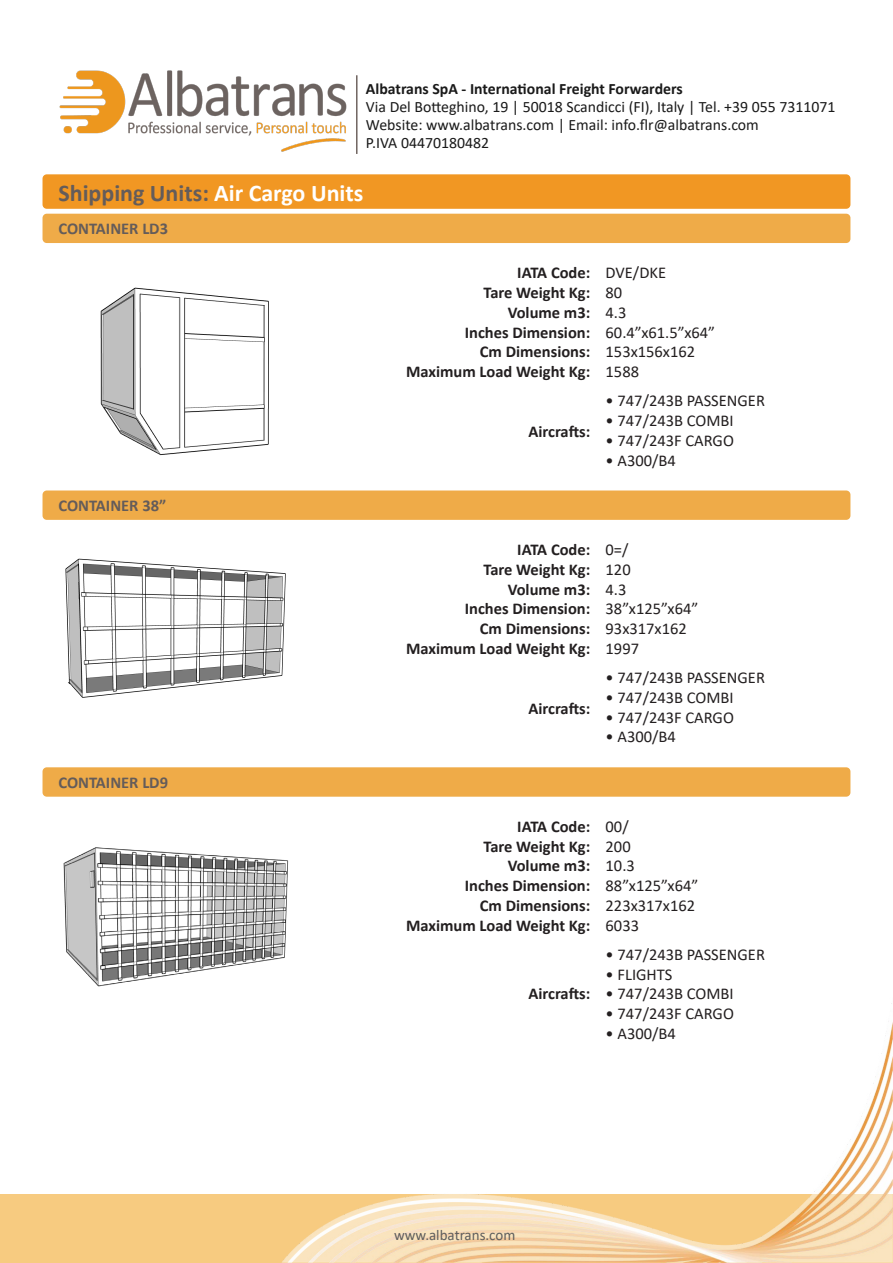
<style>
.page{position:relative;width:893px;height:1263px;background:#fff}
.page>*{position:absolute;margin:0;border:0;box-sizing:border-box;transform-origin:0 0}
.t1{font:700 24px "Calibri";color:#645c5a}
.t2{font:16.5px/19.8px "Calibri";color:#231f20}
.t3{font:700 16.5px/19.8px "Calibri";color:#231f20;text-align:right}
.t4{font:700 16.5px "Calibri";color:#645c5a}
.t5{font:15.75px/18px "Calibri";color:#1a1a1a}
.t6{font:700 15.75px "Calibri";color:#1a1a1a}
.t7{font:15px "Calibri";color:#5f5e5d}
.s1{color:#fff}
</style>
<div class="page">
<img style="left:59px;top:70px;width:288px;height:82px">
<hr style="left:356px;top:75px;width:2px;height:79px;background:#706460">
<div style="left:0;top:1195px;width:893px;height:68px;background:#f7cb80"></div>
<img style="left:282px;top:1003px;width:611px;height:260px">
<div style="left:43px;top:174px;width:807px;height:35px;background:#f19723;border-radius:4px"></div>
<div style="left:43px;top:214px;width:807px;height:29px;background:#efab48;border-radius:4px"></div>
<img style="left:100px;top:287px;width:169px;height:169px">
<div style="left:43px;top:490px;width:807px;height:30px;background:#efab48;border-radius:4px"></div>
<img style="left:65px;top:558px;width:221px;height:140px">
<div style="left:43px;top:767px;width:807px;height:30px;background:#efab48;border-radius:4px"></div>
<img style="left:63px;top:847px;width:237px;height:160px">
<p class="t6" style="left:366px;top:77px;width:318px">Albatrans SpA - International Freight Forwarders</p>
<p class="t5" style="left:366px;top:97px;width:471px">Via Del Botteghino, 19 | 50018 Scandicci (FI), Italy | Tel. +39 055 7311071<br>Website: www.albatrans.com | Email: info.flr@albatrans.com<br>P.IVA 04470180482</p>
<h1 class="t1" style="left:58px;top:176px;width:306px">Shipping Units: <span class="s1">Air Cargo Units</span></h1>
<p class="t4" style="left:58px;top:217px;width:111px">CONTAINER LD3</p>
<p class="t4" style="left:58px;top:494px;width:109px">CONTAINER 38”</p>
<p class="t4" style="left:58px;top:770px;width:111px">CONTAINER LD9</p>
<p class="t3" style="left:406px;top:263px;width:186px">IATA Code:<br>Tare Weight Kg:<br>Volume m3:<br>Inches Dimension:<br>Cm Dimensions:<br>Maximum Load Weight Kg:</p>
<p class="t3" style="left:529px;top:421px;width:63px">Aircrafts:</p>
<p class="t2" style="left:606px;top:262px;width:111px">DVE/DKE<br>80<br>4.3<br>60.4”x61.5”x64”<br>153x156x162<br>1588</p>
<p class="t2" style="left:606px;top:390px;width:161px">• 747/243B PASSENGER</p>
<p class="t2" style="left:606px;top:410px;width:130px">• 747/243B COMBI</p>
<p class="t2" style="left:606px;top:430px;width:130px">• 747/243F CARGO</p>
<p class="t2" style="left:606px;top:450px;width:72px">• A300/B4</p>
<p class="t3" style="left:406px;top:539px;width:186px">IATA Code:<br>Tare Weight Kg:<br>Volume m3:<br>Inches Dimension:<br>Cm Dimensions:<br>Maximum Load Weight Kg:</p>
<p class="t3" style="left:529px;top:698px;width:63px">Aircrafts:</p>
<p class="t2" style="left:606px;top:539px;width:94px">0=/<br>120<br>4.3<br>38”x125”x64”<br>93x317x162<br>1997</p>
<p class="t2" style="left:606px;top:667px;width:161px">• 747/243B PASSENGER</p>
<p class="t2" style="left:606px;top:687px;width:130px">• 747/243B COMBI</p>
<p class="t2" style="left:606px;top:707px;width:130px">• 747/243F CARGO</p>
<p class="t2" style="left:606px;top:726px;width:72px">• A300/B4</p>
<p class="t3" style="left:406px;top:816px;width:186px">IATA Code:<br>Tare Weight Kg:<br>Volume m3:<br>Inches Dimension:<br>Cm Dimensions:<br>Maximum Load Weight Kg:</p>
<p class="t3" style="left:529px;top:984px;width:63px">Aircrafts:</p>
<p class="t2" style="left:606px;top:816px;width:94px">00/<br>200<br>10.3<br>88”x125”x64”<br>223x317x162<br>6033</p>
<p class="t2" style="left:606px;top:944px;width:161px">• 747/243B PASSENGER</p>
<p class="t2" style="left:606px;top:964px;width:68px">• FLIGHTS</p>
<p class="t2" style="left:606px;top:983px;width:130px">• 747/243B COMBI</p>
<p class="t2" style="left:606px;top:1003px;width:130px">• 747/243F CARGO</p>
<p class="t2" style="left:606px;top:1023px;width:72px">• A300/B4</p>
<p class="t7" style="left:394px;top:1225px;width:123px">www.albatrans.com</p>
</div>
